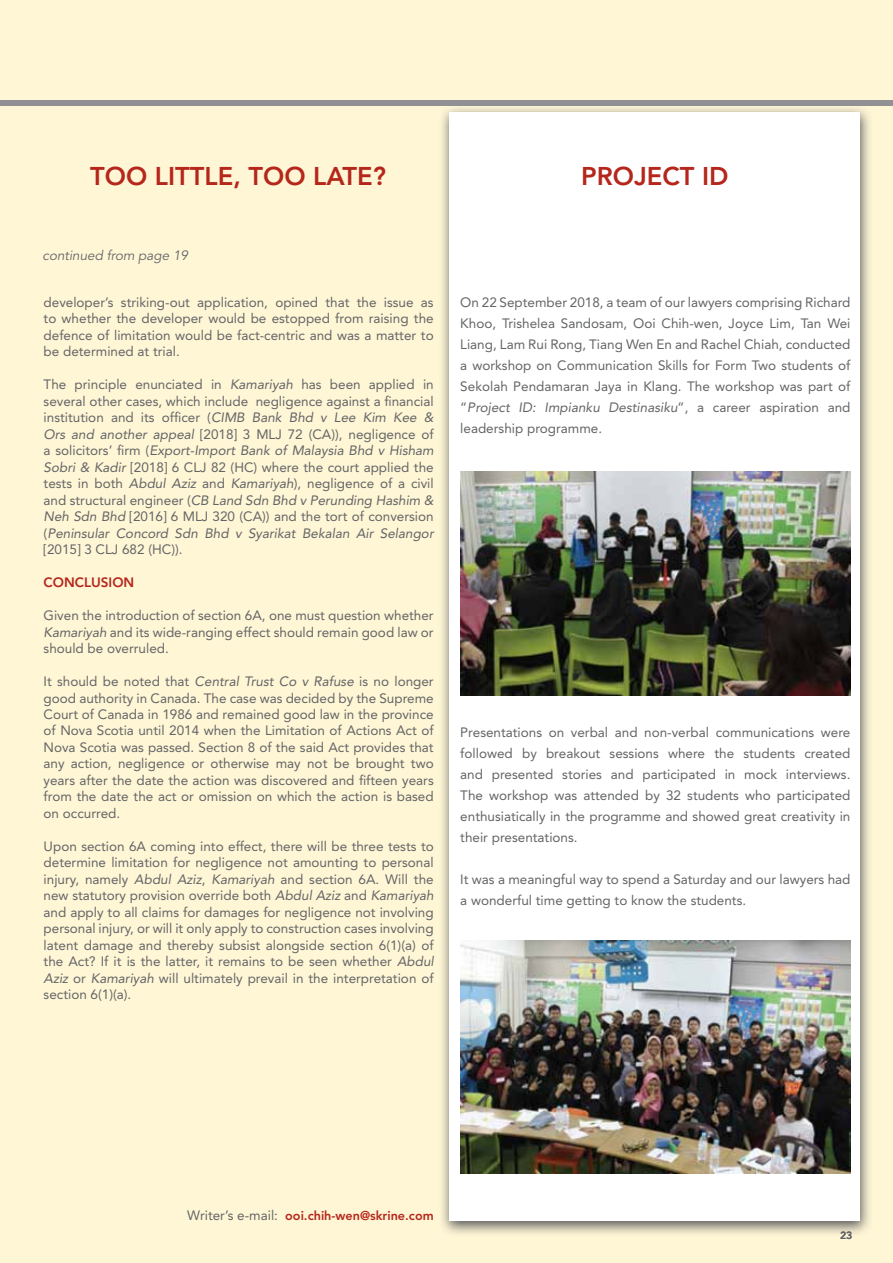
<style>
.page{position:relative;width:893px;height:1263px;background:#fff6d6}
.page>*{position:absolute;margin:0;border:0;box-sizing:border-box;transform-origin:0 0}
.t1{font:800 25.5px "Avenir";color:#b5261b}
.t2{font:13.5px/16.5px "Avenir";color:#636466;text-align:justify}
.t3{font:italic 13.5px "Avenir";color:#636466}
.t4{font:800 13.5px "Avenir";color:#b5261b}
.t5{font:800 12.75px "Avenir";color:#b5261b}
.t6{font:800 10.5px "Avenir";color:#636466}
.s1{font-style:italic}
.s2{font-weight:400;font-size:13.5px;color:#636466}
</style>
<div class="page">
<div style="left:0;top:101px;width:893px;height:5px;background:#919195"></div>
<svg style="left:442px;top:108px;width:428px;height:1126px"></svg>
<div style="left:449px;top:112px;width:411px;height:1109px;background:#fff"></div>
<img style="left:460px;top:471px;width:390px;height:224px">
<img style="left:460px;top:940px;width:390px;height:233px">
<h1 class="t1" style="left:90px;top:161px;width:297px">TOO LITTLE, TOO LATE?</h1>
<h1 class="t1" style="left:581px;top:161px;width:149px">PROJECT ID</h1>
<p class="t3" style="left:43px;top:248px;width:147px">continued from page 19</p>
<p class="t2" style="left:44px;top:294px;width:392px">developer’s striking-out application, opined that the issue as to whether the developer would be estopped from raising the defence of limitation would be fact-centric and was a matter to be determined at trial.</p>
<p class="t2" style="left:44px;top:376px;width:392px">The principle enunciated in <span class="s1">Kamariyah</span> has been applied in several other cases, which include negligence against a financial institution and its officer (<span class="s1">CIMB Bank Bhd v Lee Kim Kee &amp; Ors and another appeal</span> [2018] 3 MLJ 72 (CA)), negligence of a solicitors’ firm (<span class="s1">Export-Import Bank of Malaysia Bhd v Hisham Sobri &amp; Kadir</span> [2018] 6 CLJ 82 (HC) where the court applied the tests in both <span class="s1">Abdul Aziz</span> and <span class="s1">Kamariyah</span>), negligence of a civil and structural engineer (<span class="s1">CB Land Sdn Bhd v Perunding Hashim &amp; Neh Sdn Bhd</span> [2016] 6 MLJ 320 (CA)) and the tort of conversion (<span class="s1">Peninsular Concord Sdn Bhd v Syarikat Bekalan Air Selangor </span>[2015] 3 CLJ 682 (HC)).</p>
<p class="t4" style="left:44px;top:574px;width:92px">CONCLUSION</p>
<p class="t2" style="left:44px;top:607px;width:392px">Given the introduction of section 6A, one must question whether <span class="s1">Kamariyah</span> and its wide-ranging effect should remain good law or should be overruled.</p>
<p class="t2" style="left:44px;top:673px;width:392px">It should be noted that <span class="s1">Central Trust Co v Rafuse</span> is no longer good authority in Canada. The case was decided by the Supreme Court of Canada in 1986 and remained good law in the province of Nova Scotia until 2014 when the Limitation of Actions Act of Nova Scotia was passed. Section 8 of the said Act provides that any action, negligence or otherwise may not be brought two years after the date the action was discovered and fifteen years from the date the act or omission on which the action is based on occurred.</p>
<p class="t2" style="left:44px;top:838px;width:392px">Upon section 6A coming into effect, there will be three tests to determine limitation for negligence not amounting to personal injury, namely <span class="s1">Abdul Aziz</span>, <span class="s1">Kamariyah</span> and section 6A. Will the new statutory provision override both <span class="s1">Abdul Aziz</span> and <span class="s1">Kamariyah </span>and apply to all claims for damages for negligence not involving personal injury, or will it only apply to construction cases involving latent damage and thereby subsist alongside section 6(1)(a) of the Act? If it is the latter, it remains to be seen whether <span class="s1">Abdul Aziz</span> or <span class="s1">Kamariyah</span> will ultimately prevail in the interpretation of section 6(1)(a).</p>
<p class="t2" style="left:460px;top:291px;width:392px;line-height:21px">On 22 September 2018, a team of our lawyers comprising Richard Khoo, Trishelea Sandosam, Ooi Chih-wen, Joyce Lim, Tan Wei Liang, Lam Rui Rong, Tiang Wen En and Rachel Chiah, conducted a workshop on Communication Skills for Form Two students of Sekolah Pendamaran Jaya in Klang. The workshop was part of “<span class="s1">Project ID: Impianku Destinasiku</span>”, a career aspiration and leadership programme.</p>
<p class="t2" style="left:460px;top:722px;width:392px;line-height:21px">Presentations on verbal and non-verbal communications were followed by breakout sessions where the students created and presented stories and participated in mock interviews.<br>The workshop was attended by 32 students who participated enthusiatically in the programme and showed great creativity in their presentations.</p>
<p class="t2" style="left:460px;top:869px;width:392px;line-height:21px">It was a meaningful way to spend a Saturday and our lawyers had a wonderful time getting to know the students.</p>
<p class="t5" style="left:187px;top:1207px;width:248px"><span class="s2">Writer’s e-mail:</span> ooi.chih-wen@skrine.com</p>
<p class="t6" style="left:840px;top:1229px;width:14px">23</p>
</div>
